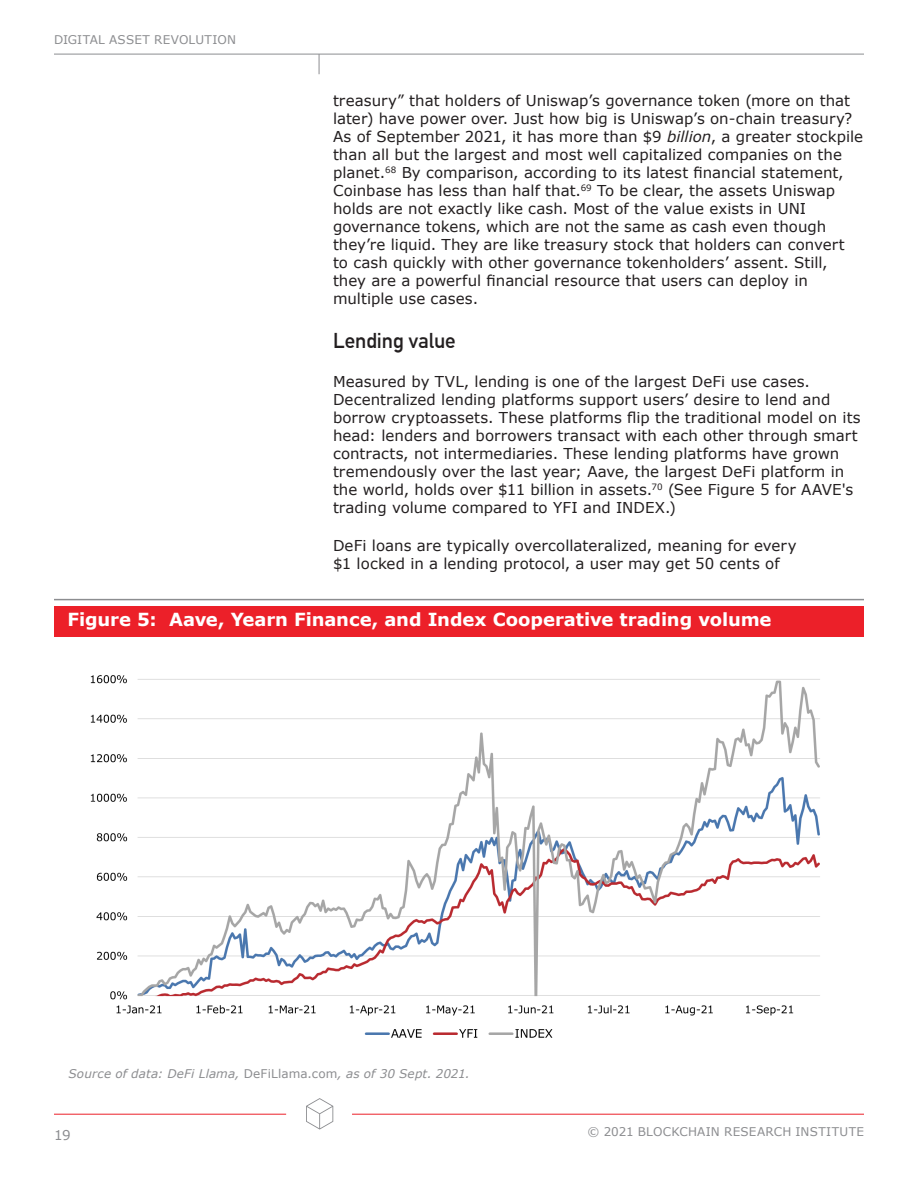
<style>
.page{position:relative;width:918px;height:1188px;background:#fff}
.page>*{position:absolute;margin:0;border:0;box-sizing:border-box;transform-origin:0 0}
.Body{font:700 21px "DIN Alternate";letter-spacing:-.005em;color:#231f20}
.Figure_-_Title{font:700 18px "Verdana";letter-spacing:-.005em;color:#fff}
.Body-2{font:15px/18px "Verdana";letter-spacing:.005em;color:#231f20}
.t1{font:13.5px "Verdana";color:#8c8d90}
.t2{font:12px "Verdana";letter-spacing:.02em;color:#8c8d90}
.Figure_-_Source{font:italic 12px "Verdana";letter-spacing:.01em;color:#8c8d90}
.s1{font-style:italic}
.s2{font-style:normal}
</style>
<div class="page">
<hr style="left:352px;top:1114px;width:512px;height:1px;background:#ec2029">
<hr style="left:54px;top:1114px;width:232px;height:1px;background:#ec2029">
<svg style="left:306px;top:1098px;width:27px;height:32px"></svg>
<hr style="left:54px;top:54px;width:810px;height:1px;background:#8c8d90">
<svg style="left:319px;top:54px;width:1px;height:20px"></svg>
<div style="left:54px;top:606px;width:810px;height:31px;background:#ec2029"></div>
<hr style="left:54px;top:599px;width:810px;height:1px;background:#8c8d90">
<img style="left:90px;top:675px;width:730px;height:363px">
<p class="t2" style="left:54px;top:32px;width:184px">DIGITAL ASSET REVOLUTION</p>
<p class="Body-2" style="left:333px;top:92px;width:532px">treasury” that holders of Uniswap’s governance token (more on that later) have power over. Just how big is Uniswap’s on-chain treasury?<br>As of September 2021, it has more than $9 <span class="s1">billion</span>, a greater stockpile than all but the largest and most well capitalized companies on the planet.<sup>68</sup> By comparison, according to its latest financial statement, Coinbase has less than half that.<sup>69</sup> To be clear, the assets Uniswap holds are not exactly like cash. Most of the value exists in UNI governance tokens, which are not the same as cash even though they’re liquid. They are like treasury stock that holders can convert to cash quickly with other governance tokenholders’ assent. Still, they are a powerful financial resource that users can deploy in multiple use cases.</p>
<p class="Body" style="left:333px;top:325px;width:124px">Lending value</p>
<p class="Body-2" style="left:333px;top:372px;width:529px">Measured by TVL, lending is one of the largest DeFi use cases.<br>Decentralized lending platforms support users’ desire to lend and borrow cryptoassets. These platforms flip the traditional model on its head: lenders and borrowers transact with each other through smart contracts, not intermediaries. These lending platforms have grown tremendously over the last year; Aave, the largest DeFi platform in the world, holds over $11 billion in assets.<sup>70</sup> (See Figure 5 for AAVE's trading volume compared to YFI and INDEX.)</p>
<p class="Body-2" style="left:333px;top:537px;width:465px">DeFi loans are typically overcollateralized, meaning for every $1 locked in a lending protocol, a user may get 50 cents of</p>
<p class="Figure_-_Title" style="left:68px;top:608px;width:706px">Figure 5: Aave, Yearn Finance, and Index Cooperative trading volume</p>
<p class="Figure_-_Source" style="left:69px;top:1066px;width:403px">Source of data: DeFi Llama, <span class="s2">DeFiLlama.com</span>, as of 30 Sept. 2021.</p>
<p class="t1" style="left:54px;top:1127px;width:18px">19</p>
<p class="t2" style="left:587px;top:1124px;width:278px">© 2021 BLOCKCHAIN RESEARCH INSTITUTE</p>
</div>
